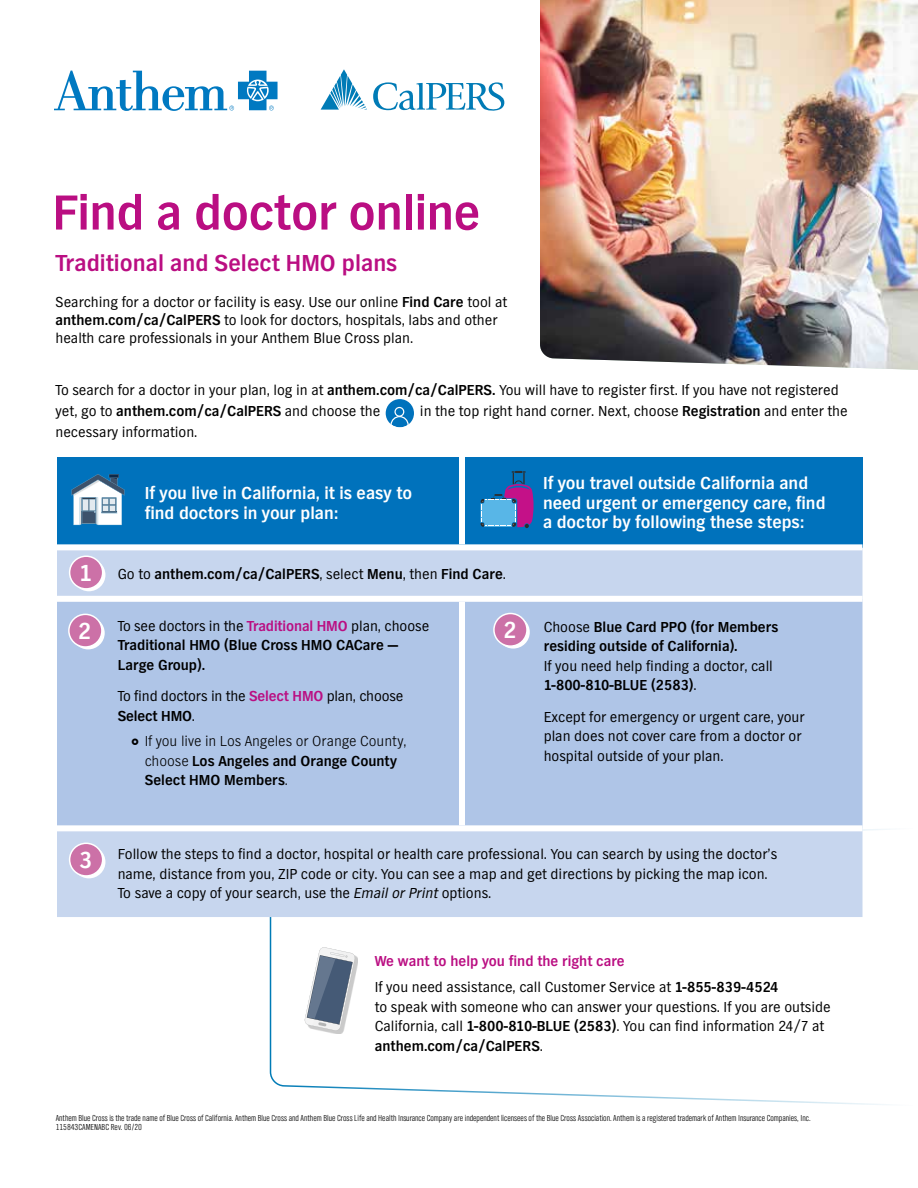
<style>
.page{position:relative;width:918px;height:1188px;background:#fff}
.page>*{position:absolute;margin:0;border:0;box-sizing:border-box;transform-origin:0 0}
.t1{font:700 51px "TV Nord EF";letter-spacing:-.01em;color:#ba0e82}
.t2{font:700 24px "TV Nord EF";color:#ba0e82}
.t3{font:700 24px "TV Nord EF";color:#fff}
.t4{font:700 18px/19.5px "TV Nord EF";color:#fff}
.t5{font:15px/19.5px "TV Nord EF";color:#000}
.t6{font:700 15px/19.5px "TV Nord EF";color:#000}
.t7{font:300 15px/19.5px "TV Nord EF";color:#000}
.t8{font:300 9px/9px "TV Nord Cond EF";color:#000}
.s1{font-weight:700}
.s2{font-weight:400}
.s3{color:#ba0e82}
.s4{font-weight:700;color:#ba0e82}
.s5{font-style:italic}
</style>
<div class="page">
<svg style="left:269px;top:822px;width:620px;height:283px"></svg>
<div style="left:57px;top:457px;width:405px;height:90px;background:#0072bc"></div>
<div style="left:462px;top:457px;width:400px;height:90px;background:#0072bc"></div>
<div style="left:57px;top:550px;width:805px;height:367px;background:#c7d6ee"></div>
<div style="left:57px;top:602px;width:805px;height:223px;background:#afc5e7"></div>
<div style="left:57px;top:596px;width:405px;height:6px;background:#fff"></div>
<div style="left:462px;top:596px;width:400px;height:6px;background:#fff"></div>
<div style="left:459px;top:602px;width:6px;height:223px;background:#fff"></div>
<div style="left:57px;top:825px;width:405px;height:6px;background:#fff"></div>
<div style="left:462px;top:825px;width:400px;height:6px;background:#fff"></div>
<div style="left:459px;top:457px;width:6px;height:87px;background:#fff"></div>
<div style="left:57px;top:544px;width:405px;height:6px;background:#fff"></div>
<div style="left:462px;top:544px;width:400px;height:6px;background:#fff"></div>
<div style="left:72px;top:617px;width:33px;height:32px;background:#fff;border-radius:50%"></div>
<div style="left:69px;top:614px;width:33px;height:33px;background:#cc71a7;border-radius:50%"></div>
<div style="left:68px;top:614px;width:35px;height:34px;border:2px solid #fff;border-radius:50%"></div>
<svg style="left:497px;top:616px;width:33px;height:33px"></svg>
<div style="left:494px;top:614px;width:33px;height:32px;background:#cc71a7;border-radius:50%"></div>
<div style="left:493px;top:613px;width:35px;height:34px;border:2px solid #fff;border-radius:50%"></div>
<svg style="left:71px;top:474px;width:53px;height:51px"></svg>
<svg style="left:481px;top:471px;width:53px;height:57px"></svg>
<div style="left:72px;top:559px;width:33px;height:32px;background:#fff;border-radius:50%"></div>
<div style="left:70px;top:556px;width:33px;height:33px;background:#cc71a7;border-radius:50%"></div>
<div style="left:69px;top:555px;width:34px;height:35px;border:2px solid #fff;border-radius:50%"></div>
<div style="left:72px;top:846px;width:33px;height:32px;background:#fff;border-radius:50%"></div>
<div style="left:70px;top:843px;width:33px;height:33px;background:#cc71a7;border-radius:50%"></div>
<div style="left:69px;top:843px;width:34px;height:34px;border:2px solid #fff;border-radius:50%"></div>
<svg style="left:373px;top:82px;width:131px;height:29px"></svg>
<svg style="left:321px;top:69px;width:46px;height:41px"></svg>
<div style="left:308px;top:950px;width:50px;height:84px;background:#000;opacity:.21"></div>
<svg style="left:304px;top:947px;width:52px;height:84px"></svg>
<svg style="left:54px;top:71px;width:224px;height:40px"></svg>
<div style="left:386px;top:399px;width:28px;height:28px;background:#0072bc;border-radius:50%"></div>
<svg style="left:390px;top:407px;width:19px;height:21px"></svg>
<img style="left:540px;top:0;width:378px;height:370px">
<svg style="left:132px;top:738px;width:6px;height:7px"></svg>
<h1 class="t1" style="left:52px;top:184px;width:429px">Find a doctor online</h1>
<h2 class="t2" style="left:56px;top:250px;width:343px">Traditional and Select HMO plans</h2>
<p class="t5" style="left:56px;top:293px;width:453px;line-height:18px">Searching for a doctor or facility is easy. Use our online <span class="s1">Find Care</span> tool at <span class="s1">anthem.com/ca/CalPERS</span> to look for doctors, hospitals, labs and other health care professionals in your Anthem Blue Cross plan.</p>
<p class="t5" style="left:56px;top:380px;width:785px;line-height:21px">To search for a doctor in your plan, log in at <span class="s1">anthem.com/ca/CalPERS.</span> You will have to register first. If you have not registered yet, go to <span class="s1">anthem.com/ca/CalPERS</span> and choose the</p>
<p class="t5" style="left:420px;top:401px;width:429px">in the top right hand corner. Next, choose <span class="s1">Registration</span> and enter the</p>
<p class="t5" style="left:56px;top:422px;width:143px">necessary information.</p>
<h2 class="t3" style="left:79px;top:560px;width:15px">1</h2>
<p class="t4" style="left:145px;top:484px;width:269px">If you live in California, it is easy to find doctors in your plan:</p>
<p class="t4" style="left:543px;top:474px;width:284px">If you travel outside California and need urgent or emergency care, find a doctor by following these steps:</p>
<p class="t6" style="left:118px;top:564px;width:390px"><span class="s2">Go to</span> anthem.com/ca/CalPERS<span class="s2">, select</span> Menu<span class="s2">, then</span> Find Care<span class="s2">.</span></p>
<p class="t6" style="left:118px;top:616px;width:313px"><span class="s2">To see doctors in the</span> <span class="s3">Traditional HMO</span> <span class="s2">plan, choose<br></span>Traditional HMO (Blue Cross HMO CACare —<br>Large Group).</p>
<p class="t5" style="left:118px;top:686px;width:287px">To find doctors in the <span class="s4">Select HMO</span> plan, choose<br><span class="s1">Select HMO</span>.</p>
<p class="t7" style="left:145px;top:731px;width:263px">If you live in Los Angeles or Orange County, choose <span class="s1">Los Angeles and Orange County<br>Select HMO Members</span>.</p>
<h2 class="t3" style="left:78px;top:618px;width:15px">2</h2>
<h2 class="t3" style="left:503px;top:617px;width:15px">2</h2>
<p class="t6" style="left:544px;top:617px;width:236px"><span class="s2">Choose</span> Blue Card PPO (for Members residing outside of California).</p>
<p class="t5" style="left:544px;top:656px;width:231px">If you need help finding a doctor, call<br><span class="s1">1-800-810-BLUE (2583)</span>.</p>
<p class="t5" style="left:544px;top:707px;width:263px">Except for emergency or urgent care, your plan does not cover care from a doctor or hospital outside of your plan.</p>
<h2 class="t3" style="left:79px;top:847px;width:15px">3</h2>
<p class="t5" style="left:118px;top:844px;width:661px">Follow the steps to find a doctor, hospital or health care professional. You can search by using the doctor’s name, distance from you, ZIP code or city. You can see a map and get directions by picking the map icon.<br>To save a copy of your search, use the <span class="s5">Email or Print</span> options.</p>
<p class="t5" style="left:375px;top:948px;width:405px;line-height:26.2px"><span class="s4">We want to help you find the right care<br></span>If you need assistance, call Customer Service at <span class="s1">1-855-839-4524</span></p>
<p class="t5" style="left:375px;top:997px;width:457px">to speak with someone who can answer your questions. If you are outside<br>California, call <span class="s1">1-800-810-BLUE (2583)</span>. You can find information 24/7 at <span class="s1">anthem.com/ca/CalPERS</span>.</p>
<p class="t8" style="left:56px;top:1113px;width:756px">Anthem Blue Cross is the trade name of Blue Cross of California. Anthem Blue Cross and Anthem Blue Cross Life and Health Insurance Company are independent licensees of the Blue Cross Association. Anthem is a registered trademark of Anthem Insurance Companies, Inc.<br>115843CAMENABC Rev. 06/20</p>
</div>
